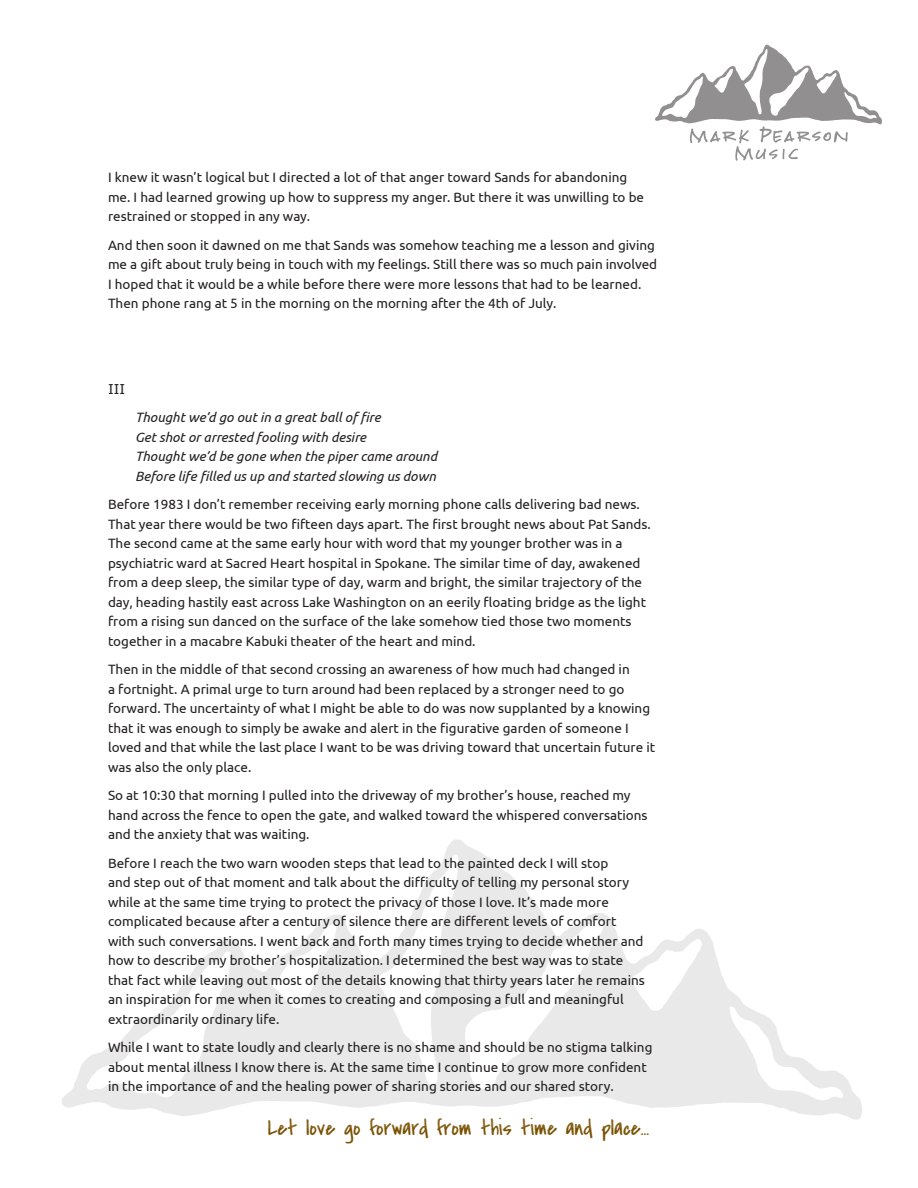
<style>
.page{position:relative;width:918px;height:1188px;background:#fff}
.page>*{position:absolute;margin:0;border:0;box-sizing:border-box;transform-origin:0 0}
.t1{font:22.5px "Covered By Your Grace";color:#795100}
.Body_Copy{font:13.5px/19.5px "Ubuntu";color:#231f20}
.Body_Copy-2{font:italic 13.5px/19.5px "Ubuntu";color:#231f20}
.Body_Copy-3{font:13.5px "Verdana";color:#231f20}
</style>
<div class="page">
<img style="left:655px;top:44px;width:227px;height:117px">
<p class="Body_Copy" style="left:108px;top:167px;width:538px">I knew it wasn’t logical but I directed a lot of that anger toward Sands for abandoning me. I had learned growing up how to suppress my anger. But there it was unwilling to be restrained or stopped in any way.</p>
<p class="Body_Copy" style="left:108px;top:235px;width:551px">And then soon it dawned on me that Sands was somehow teaching me a lesson and giving me a gift about truly being in touch with my feelings. Still there was so much pain involved I hoped that it would be a while before there were more lessons that had to be learned.<br>Then phone rang at 5 in the morning on the morning after the 4th of July.</p>
<p class="Body_Copy-3" style="left:108px;top:380px;width:19px">III</p>
<p class="Body_Copy-2" style="left:135px;top:407px;width:304px">Thought we’d go out in a great ball of fire<br>Get shot or arrested fooling with desire<br>Thought we’d be gone when the piper came around Before life filled us up and started slowing us down</p>
<p class="Body_Copy" style="left:108px;top:494px;width:544px">Before 1983 I don’t remember receiving early morning phone calls delivering bad news.<br>That year there would be two fifteen days apart. The first brought news about Pat Sands.<br>The second came at the same early hour with word that my younger brother was in a psychiatric ward at Sacred Heart hospital in Spokane. The similar time of day, awakened from a deep sleep, the similar type of day, warm and bright, the similar trajectory of the day, heading hastily east across Lake Washington on an eerily floating bridge as the light from a rising sun danced on the surface of the lake somehow tied those two moments together in a macabre Kabuki theater of the heart and mind.</p>
<p class="Body_Copy" style="left:108px;top:659px;width:549px">Then in the middle of that second crossing an awareness of how much had changed in<br>a fortnight. A primal urge to turn around had been replaced by a stronger need to go forward. The uncertainty of what I might be able to do was now supplanted by a knowing that it was enough to simply be awake and alert in the figurative garden of someone I loved and that while the last place I want to be was driving toward that uncertain future it was also the only place.</p>
<p class="Body_Copy" style="left:108px;top:785px;width:541px">So at 10:30 that morning I pulled into the driveway of my brother’s house, reached my hand across the fence to open the gate, and walked toward the whispered conversations and the anxiety that was waiting.</p>
<p class="Body_Copy" style="left:108px;top:853px;width:538px">Before I reach the two warn wooden steps that lead to the painted deck I will stop<br>and step out of that moment and talk about the difficulty of telling my personal story while at the same time trying to protect the privacy of those I love. It’s made more complicated because after a century of silence there are different levels of comfort with such conversations. I went back and forth many times trying to decide whether and how to describe my brother’s hospitalization. I determined the best way was to state that fact while leaving out most of the details knowing that thirty years later he remains an inspiration for me when it comes to creating and composing a full and meaningful extraordinarily ordinary life.</p>
<p class="Body_Copy" style="left:108px;top:1037px;width:546px">While I want to state loudly and clearly there is no shame and should be no stigma talking about mental illness I know there is. At the same time I continue to grow more confident in the importance of and the healing power of sharing stories and our shared story.</p>
<h1 class="t1" style="left:268px;top:1112px;width:383px">Let love go forward from this time and place…</h1>
</div>
